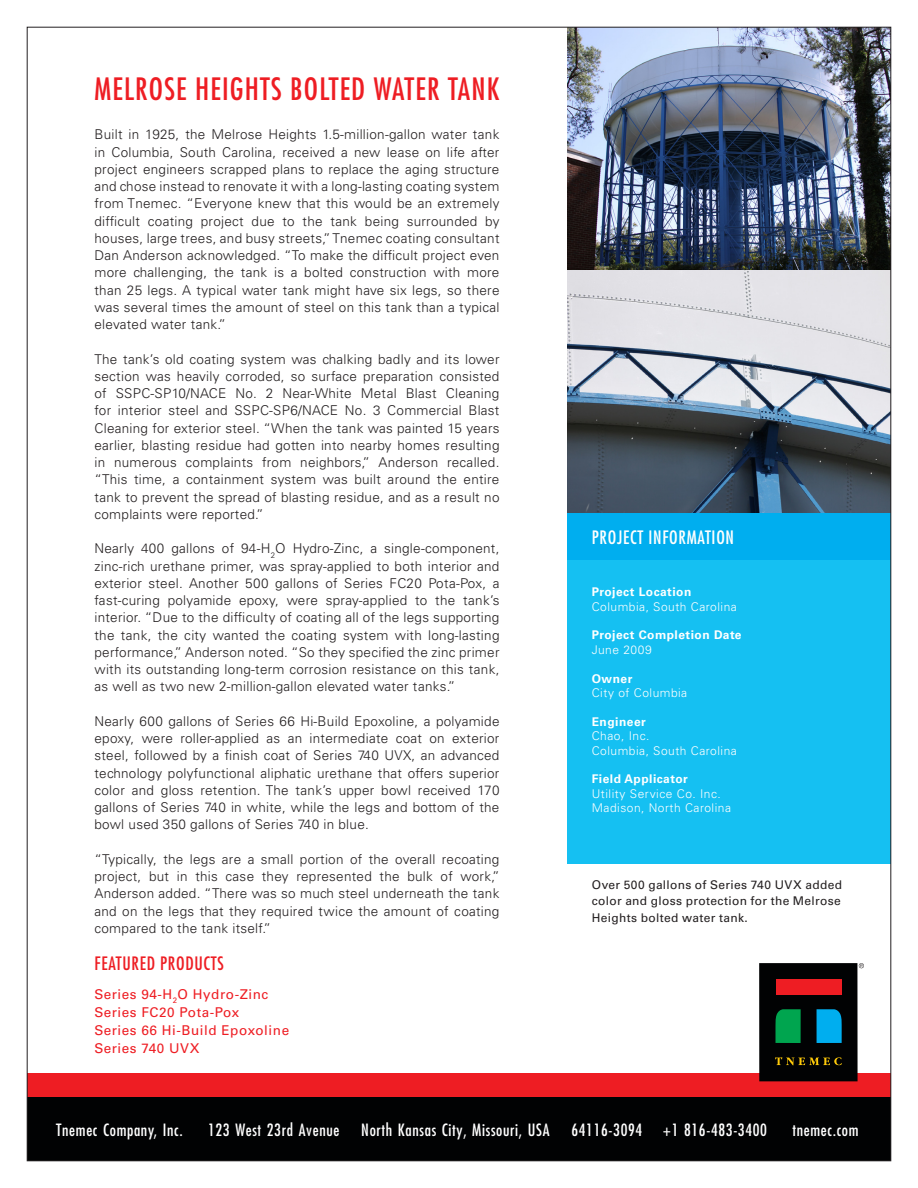
<style>
.page{position:relative;width:918px;height:1188px;background:#fff}
.page>*{position:absolute;margin:0;border:0;box-sizing:border-box;transform-origin:0 0}
.t1{font:condensed 30px "Futura Std";letter-spacing:.04em;color:#ee1d23}
.t2{font:condensed 18px "Futura Std";letter-spacing:.04em;color:#fff}
.t3{font:condensed 18px "Futura Std";letter-spacing:.04em;color:#ee1d23}
.t4{font:condensed 16.5px "Futura Std";letter-spacing:.04em;color:#fff}
.t5{font:300 13.5px/17.2px "Univers LT Std";letter-spacing:.02em;color:#231f20;text-align:justify}
.t6{font:13.5px/18px "Univers LT Std";letter-spacing:.04em;color:#ee1d23}
.t7{font:300 12px "Univers LT Std";letter-spacing:.04em;color:#fff}
.Body_on_White{font:12px/16.5px "Univers LT Std";letter-spacing:.025em;color:#231f20;text-align:justify}
.t8{font:700 12px "Univers LT Std";letter-spacing:.04em;color:#fff}
</style>
<div class="page">
<div style="left:27px;top:1097px;width:864px;height:64px;background:#010203"></div>
<div style="left:27px;top:1074px;width:864px;height:23px;background:#ee1d23"></div>
<div style="left:567px;top:513px;width:324px;height:48px;background:#00aeef"></div>
<div style="left:567px;top:561px;width:324px;height:303px;background:#15c0f2"></div>
<img style="left:567px;top:270px;width:322px;height:243px">
<img style="left:567px;top:29px;width:322px;height:241px">
<div style="left:759px;top:963px;width:99px;height:118px;background:#010203"></div>
<div style="left:776px;top:979px;width:65px;height:15px;background:#ee1d23"></div>
<svg style="left:775px;top:1009px;width:26px;height:34px"></svg>
<svg style="left:817px;top:1009px;width:25px;height:34px"></svg>
<svg style="left:775px;top:1057px;width:67px;height:8px"></svg>
<svg style="left:859px;top:963px;width:5px;height:5px"></svg>
<p class="t1" style="left:94px;top:71px;width:407px">MELROSE HEIGHTS BOLTED WATER TANK</p>
<p class="t5" style="left:94px;top:126px;width:407px">Built in 1925, the Melrose Heights 1.5-million-gallon water tank in Columbia, South Carolina, received a new lease on life after project engineers scrapped plans to replace the aging structure and chose instead to renovate it with a long-lasting coating system from Tnemec. “Everyone knew that this would be an extremely difficult coating project due to the tank being surrounded by houses, large trees, and busy streets,” Tnemec coating consultant Dan Anderson acknowledged. “To make the difficult project even more challenging, the tank is a bolted construction with more than 25 legs. A typical water tank might have six legs, so there was several times the amount of steel on this tank than a typical elevated water tank.”</p>
<p class="t5" style="left:94px;top:350px;width:407px">The tank’s old coating system was chalking badly and its lower section was heavily corroded, so surface preparation consisted of SSPC-SP10/NACE No. 2 Near-White Metal Blast Cleaning for interior steel and SSPC-SP6/NACE No. 3 Commercial Blast Cleaning for exterior steel. “When the tank was painted 15 years earlier, blasting residue had gotten into nearby homes resulting in numerous complaints from neighbors,” Anderson recalled. “This time, a containment system was built around the entire tank to prevent the spread of blasting residue, and as a result no complaints were reported.”</p>
<p class="t5" style="left:94px;top:540px;width:407px">Nearly 400 gallons of 94-H<sub>2</sub>O Hydro-Zinc, a single-component, zinc-rich urethane primer, was spray-applied to both interior and exterior steel. Another 500 gallons of Series FC20 Pota-Pox, a fast-curing polyamide epoxy, were spray-applied to the tank’s interior. “Due to the difficulty of coating all of the legs supporting the tank, the city wanted the coating system with long-lasting performance,” Anderson noted. “So they specified the zinc primer with its outstanding long-term corrosion resistance on this tank, as well as two new 2-million-gallon elevated water tanks.”</p>
<p class="t5" style="left:95px;top:713px;width:407px">Nearly 600 gallons of Series 66 Hi-Build Epoxoline, a polyamide epoxy, were roller-applied as an intermediate coat on exterior steel, followed by a finish coat of Series 740 UVX, an advanced technology polyfunctional aliphatic urethane that offers superior color and gloss retention. The tank’s upper bowl received 170 gallons of Series 740 in white, while the legs and bottom of the bowl used 350 gallons of Series 740 in blue.</p>
<p class="t5" style="left:95px;top:851px;width:407px">“Typically, the legs are a small portion of the overall recoating project, but in this case they represented the bulk of work,” Anderson added. “There was so much steel underneath the tank and on the legs that they required twice the amount of coating compared to the tank itself.”</p>
<p class="t3" style="left:94px;top:953px;width:131px">FEATURED PRODUCTS</p>
<p class="t6" style="left:94px;top:985px;width:175px">Series 94-H<sub>2</sub>O Hydro-Zinc<br>Series FC20 Pota-Pox</p>
<p class="t6" style="left:94px;top:1021px;width:196px">Series 66 Hi-Build Epoxoline<br>Series 740 UVX</p>
<p class="t2" style="left:592px;top:526px;width:144px">PROJECT INFORMATION</p>
<p class="t8" style="left:592px;top:585px;width:101px">Project Location</p>
<p class="t7" style="left:592px;top:599px;width:147px">Columbia, South Carolina</p>
<p class="t8" style="left:592px;top:628px;width:151px">Project Completion Date</p>
<p class="t7" style="left:592px;top:642px;width:61px">June 2009</p>
<p class="t8" style="left:592px;top:671px;width:42px">Owner</p>
<p class="t7" style="left:592px;top:686px;width:97px">City of Columbia</p>
<p class="t8" style="left:592px;top:715px;width:56px">Engineer</p>
<p class="t7" style="left:592px;top:729px;width:59px">Chao, Inc.</p>
<p class="t7" style="left:592px;top:743px;width:147px">Columbia, South Carolina</p>
<p class="t8" style="left:592px;top:772px;width:98px">Field Applicator</p>
<p class="t7" style="left:592px;top:786px;width:131px">Utility Service Co. Inc.</p>
<p class="t7" style="left:592px;top:801px;width:141px">Madison, North Carolina</p>
<p class="Body_on_White" style="left:592px;top:876px;width:252px">Over 500 gallons of Series 740 UVX added color and gloss protection for the Melrose Heights bolted water tank.</p>
<p class="t4" style="left:56px;top:1120px;width:128px">Tnemec Company, Inc.</p>
<p class="t4" style="left:208px;top:1120px;width:133px">123 West 23rd Avenue</p>
<p class="t4" style="left:361px;top:1120px;width:190px">North Kansas City, Missouri, USA</p>
<p class="t4" style="left:571px;top:1120px;width:197px">64116-3094 +1 816-483-3400</p>
<p class="t4" style="left:792px;top:1120px;width:68px">tnemec.com</p>
</div>
